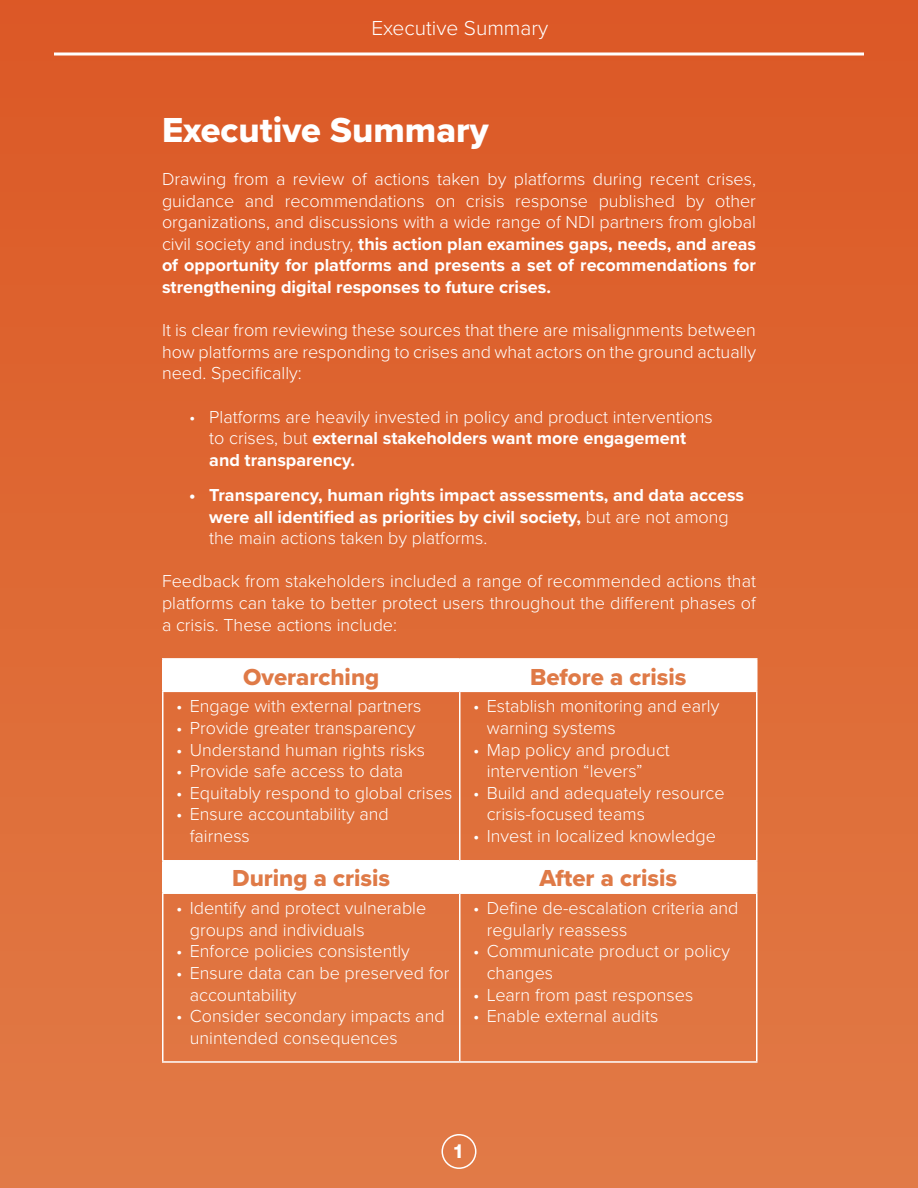
<style>
.page{position:relative;width:918px;height:1188px;background:#fff}
.page>*{position:absolute;margin:0;border:0;box-sizing:border-box;transform-origin:0 0}
.t1{font:36px "Proxima Nova Extrabld";color:#fff}
.t2{font:24px "Proxima Nova Extrabld";color:#df7a47}
.t3{font:300 21px "Proxima Nova";color:#fff}
.t4{font:800 21px "Abadi MT Pro";color:#fff}
.t5{font:300 18px/21.6px "Proxima Nova";color:#fff}
.t6{font:700 18px/21.6px "Proxima Nova";color:#fff}
.s1{font-weight:700}
.s2{font-weight:300}
</style>
<div class="page">
<div style="left:0;top:0;width:918px;height:1188px;background:linear-gradient(to bottom,#dc5825,#e17b46)"></div>
<svg style="left:164px;top:660px;width:592px;height:232px;fill:#df703b"></svg>
<hr style="left:162px;top:658px;width:298px;height:2px;background:#fff">
<hr style="left:162px;top:660px;width:2px;height:31px;background:#fff">
<hr style="left:460px;top:658px;width:298px;height:2px;background:#fff">
<hr style="left:459px;top:660px;width:1px;height:31px;background:#fff">
<hr style="left:756px;top:660px;width:2px;height:31px;background:#fff">
<hr style="left:162px;top:691px;width:298px;height:1px;background:#fff">
<hr style="left:162px;top:692px;width:2px;height:168px;background:#fff">
<hr style="left:460px;top:691px;width:298px;height:1px;background:#fff">
<hr style="left:459px;top:692px;width:1px;height:168px;background:#fff">
<hr style="left:756px;top:692px;width:2px;height:168px;background:#fff">
<hr style="left:162px;top:860px;width:298px;height:2px;background:#fff">
<hr style="left:162px;top:862px;width:2px;height:30px;background:#fff">
<hr style="left:460px;top:860px;width:298px;height:2px;background:#fff">
<hr style="left:459px;top:862px;width:1px;height:30px;background:#fff">
<hr style="left:756px;top:862px;width:2px;height:30px;background:#fff">
<hr style="left:162px;top:892px;width:298px;height:2px;background:#fff">
<hr style="left:162px;top:894px;width:2px;height:167px;background:#fff">
<hr style="left:460px;top:892px;width:298px;height:2px;background:#fff">
<hr style="left:459px;top:894px;width:1px;height:167px;background:#fff">
<hr style="left:756px;top:894px;width:2px;height:167px;background:#fff">
<hr style="left:162px;top:1061px;width:298px;height:2px;background:#fff">
<hr style="left:460px;top:1061px;width:298px;height:2px;background:#fff">
<svg style="left:54px;top:52px;width:810px;height:4px"></svg>
<div style="left:442px;top:1134px;width:34px;height:35px;border:2px solid #fff;border-radius:50%"></div>
<p class="t3" style="left:371px;top:13px;width:178px">Executive Summary</p>
<h1 class="t1" style="left:162px;top:103px;width:328px">Executive Summary</h1>
<p class="t5" style="left:162px;top:167px;width:596px;text-align:justify">Drawing from a review of actions taken by platforms during recent crises, guidance and recommendations on crisis response published by other organizations, and discussions with a wide range of NDI partners from global civil society and industry, <span class="s1">this action plan examines gaps, needs, and areas of opportunity for platforms and presents a set of recommendations for strengthening digital responses to future crises.</span></p>
<p class="t5" style="left:162px;top:318px;width:596px;text-align:justify">It is clear from reviewing these sources that there are misalignments between how platforms are responding to crises and what actors on the ground actually need. Specifically:</p>
<p class="t5" style="left:209px;top:405px;width:505px;text-indent:-20px">• Platforms are heavily invested in policy and product interventions to crises, but <span class="s1">external stakeholders want more engagement and transparency.</span></p>
<p class="t6" style="left:209px;top:484px;width:536px;text-indent:-20px">• Transparency, human rights impact assessments, and data access were all identified as priorities by civil society, <span class="s2">but are not among the main actions taken by platforms.</span></p>
<p class="t5" style="left:162px;top:570px;width:595px;text-align:justify">Feedback from stakeholders included a range of recommended actions that platforms can take to better protect users throughout the different phases of a crisis. These actions include:</p>
<h2 class="t2" style="left:243px;top:659px;width:138px">Overarching</h2>
<h2 class="t2" style="left:530px;top:659px;width:158px">Before a crisis</h2>
<p class="t5" style="left:176px;top:695px;width:247px">• Engage with external partners</p>
<p class="t5" style="left:176px;top:716px;width:241px">• Provide greater transparency</p>
<p class="t5" style="left:176px;top:738px;width:250px">• Understand human rights risks</p>
<p class="t5" style="left:176px;top:759px;width:229px">• Provide safe access to data</p>
<p class="t5" style="left:176px;top:781px;width:278px">• Equitably respond to global crises</p>
<p class="t5" style="left:190px;top:803px;width:201px;text-indent:-14px">• Ensure accountability and fairness</p>
<p class="t5" style="left:487px;top:695px;width:234px;text-indent:-14px">• Establish monitoring and early warning systems</p>
<p class="t5" style="left:487px;top:738px;width:185px;text-indent:-14px">• Map policy and product intervention “levers”</p>
<p class="t5" style="left:487px;top:781px;width:239px;text-indent:-14px">• Build and adequately resource crisis-focused teams</p>
<p class="t5" style="left:473px;top:824px;width:244px">• Invest in localized knowledge</p>
<h2 class="t2" style="left:232px;top:861px;width:159px">During a crisis</h2>
<h2 class="t2" style="left:539px;top:861px;width:139px">After a crisis</h2>
<p class="t5" style="left:190px;top:896px;width:238px;text-indent:-14px">• Identify and protect vulnerable groups and individuals</p>
<p class="t5" style="left:176px;top:940px;width:235px">• Enforce policies consistently</p>
<p class="t5" style="left:190px;top:961px;width:261px;text-indent:-14px">• Ensure data can be preserved for accountability</p>
<p class="t5" style="left:190px;top:1004px;width:256px;text-indent:-14px">• Consider secondary impacts and unintended consequences</p>
<p class="t5" style="left:487px;top:896px;width:253px;text-indent:-14px">• Define de-escalation criteria and regularly reassess</p>
<p class="t5" style="left:487px;top:940px;width:245px;text-indent:-14px">• Communicate product or policy changes</p>
<p class="t5" style="left:473px;top:983px;width:222px">• Learn from past responses</p>
<p class="t5" style="left:473px;top:1004px;width:187px">• Enable external audits</p>
<p class="t4" style="left:452px;top:1139px;width:15px">1</p>
</div>
